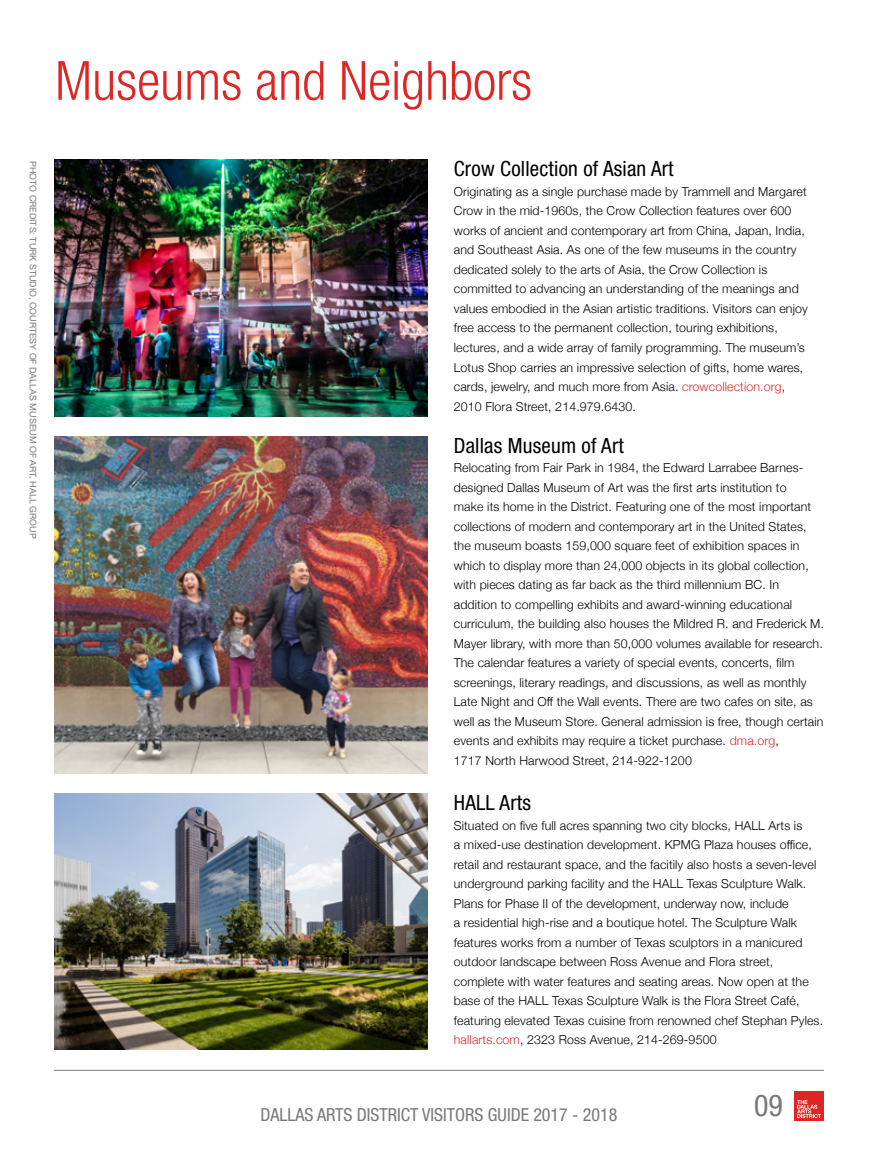
<style>
.page{position:relative;width:878px;height:1175px;background:#fff}
.page>*{position:absolute;margin:0;border:0;box-sizing:border-box;transform-origin:0 0}
.t1{font:300 condensed 54px "Helvetica Neue";color:#dc2726}
.t2{font:condensed 30px "Helvetica Neue";color:#77787b}
.t3{font:condensed 21px "Helvetica Neue";letter-spacing:.01em;color:#000}
.t4{font:condensed 18px "Helvetica Neue";color:#77787b}
.t5{font:300 12.3px/19.5px "Helvetica Neue";letter-spacing:.01em;color:#000}
.t6{font:9px "Helvetica Neue";color:#77787b}
.s1{color:#dc2726}
</style>
<div class="page">
<div style="left:794px;top:1091px;width:30px;height:29px;background:#dc2726"></div>
<svg style="left:797px;top:1100px;width:24px;height:18px"></svg>
<hr style="left:54px;top:1069px;width:770px;height:1px;background:#77787b">
<img style="left:55px;top:436px;width:373px;height:337px">
<img style="left:54px;top:160px;width:374px;height:256px">
<img style="left:54px;top:793px;width:374px;height:256px">
<h1 class="t1" style="left:55px;top:50px;width:478px">Museums and Neighbors</h1>
<p class="t6" style="left:38px;top:161px;width:379px;rotate:90deg">PHOTO CREDITS: TURK STUDIO, COURTESY OF DALLAS MUSEUM OF ART, HALL GROUP</p>
<h3 class="t3" style="left:454px;top:157px;width:221px">Crow Collection of Asian Art</h3>
<p class="t5" style="left:454px;top:181px;width:355px">Originating as a single purchase made by Trammell and Margaret Crow in the mid-1960s, the Crow Collection features over 600 works of ancient and contemporary art from China, Japan, India, and Southeast Asia. As one of the few museums in the country dedicated solely to the arts of Asia, the Crow Collection is committed to advancing an understanding of the meanings and values embodied in the Asian artistic traditions. Visitors can enjoy free access to the permanent collection, touring exhibitions, lectures, and a wide array of family programming. The museum’s Lotus Shop carries an impressive selection of gifts, home wares, cards, jewelry, and much more from Asia. <span class="s1">crowcollection.org</span>, 2010 Flora Street, 214.979.6430.</p>
<h3 class="t3" style="left:454px;top:433px;width:171px">Dallas Museum of Art</h3>
<p class="t5" style="left:454px;top:458px;width:371px">Relocating from Fair Park in 1984, the Edward Larrabee Barnes&shy;designed Dallas Museum of Art was the first arts institution to<br>make its home in the District. Featuring one of the most important collections of modern and contemporary art in the United States, the museum boasts 159,000 square feet of exhibition spaces in which to display more than 24,000 objects in its global collection, with pieces dating as far back as the third millennium BC. In addition to compelling exhibits and award-winning educational curriculum, the building also houses the Mildred R. and Frederick M.<br>Mayer library, with more than 50,000 volumes available for research.<br>The calendar features a variety of special events, concerts, film screenings, literary readings, and discussions, as well as monthly Late Night and Off the Wall events. There are two cafes on site, as well as the Museum Store. General admission is free, though certain events and exhibits may require a ticket purchase. <span class="s1">dma.org</span>,<br>1717 North Harwood Street, 214-922-1200</p>
<h3 class="t3" style="left:454px;top:790px;width:79px">HALL Arts</h3>
<p class="t5" style="left:454px;top:815px;width:371px">Situated on five full acres spanning two city blocks, HALL Arts is<br>a mixed-use destination development. KPMG Plaza houses office, retail and restaurant space, and the facitily also hosts a seven-level underground parking facility and the HALL Texas Sculpture Walk.<br>Plans for Phase II of the development, underway now, include<br>a residential high-rise and a boutique hotel. The Sculpture Walk features works from a number of Texas sculptors in a manicured outdoor landscape between Ross Avenue and Flora street, complete with water features and seating areas. Now open at the base of the HALL Texas Sculpture Walk is the Flora Street Café, featuring elevated Texas cuisine from renowned chef Stephan Pyles. <span class="s1">hallarts.com</span>, 2323 Ross Avenue, 214-269-9500</p>
<h3 class="t4" style="left:260px;top:1104px;width:358px">DALLAS ARTS DISTRICT VISITORS GUIDE 2017 - 2018</h3>
<h2 class="t2" style="left:754px;top:1088px;width:30px">09</h2>
</div>
